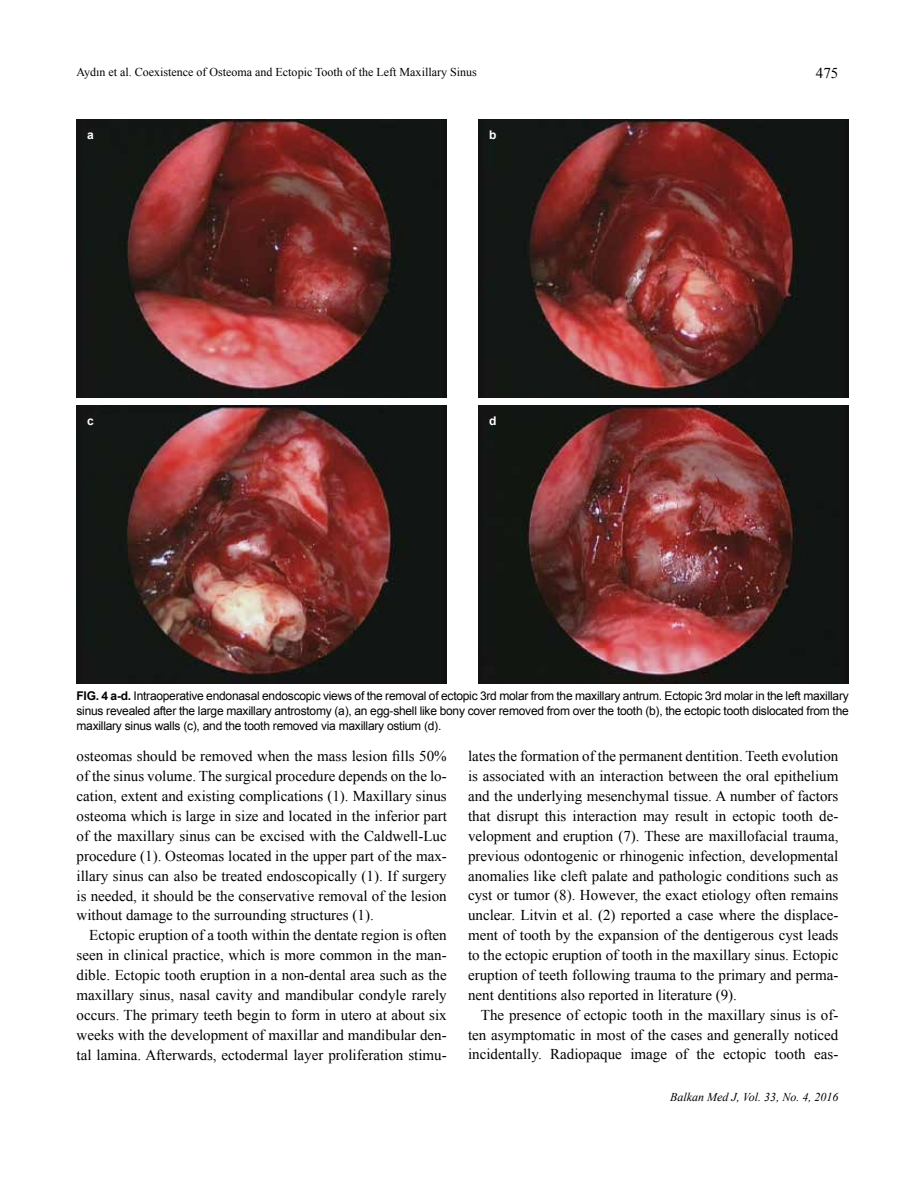
<style>
.page{position:relative;width:915px;height:1191px;background:#fff}
.page>*{position:absolute;margin:0;border:0;box-sizing:border-box;transform-origin:0 0}
.t1{font:15px/19.8px "Times New Roman";color:#000;text-align:justify}
.t2{font:12px/15px "Arial";letter-spacing:-.02em;color:#000;text-align:justify}
.t3{font:12px "Times New Roman";color:#000}
.t4{font:italic 12px "Times New Roman";color:#000}
.t5{font:700 12px "Arial";color:#fff}
.s1{font-weight:700}
</style>
<div class="page">
<img style="left:478px;top:119px;width:370px;height:278px">
<img style="left:478px;top:405px;width:370px;height:278px">
<img style="left:76px;top:119px;width:370px;height:278px">
<img style="left:76px;top:405px;width:370px;height:278px">
<p class="t3" style="left:77px;top:64px;width:401px">Aydın et al. Coexistence of Osteoma and Ectopic Tooth of the Left Maxillary Sinus</p>
<p class="t1" style="left:815px;top:63px;width:24px">475</p>
<p class="t5" style="left:87px;top:127px;width:8px">a</p>
<p class="t5" style="left:489px;top:127px;width:9px">b</p>
<p class="t5" style="left:87px;top:413px;width:8px">c</p>
<p class="t5" style="left:489px;top:413px;width:9px">d</p>
<p class="t2" style="left:76px;top:688px;width:773px"><span class="s1">FIG. 4 a-d.</span> Intraoperative endonasal endoscopic views of the removal of ectopic 3rd molar from the maxillary antrum. Ectopic 3rd molar in the left maxillary sinus revealed after the large maxillary antrostomy (a), an egg-shell like bony cover removed from over the tooth (b), the ectopic tooth dislocated from the maxillary sinus walls (c), and the tooth removed via maxillary ostium (d).</p>
<p class="t1" style="left:76px;top:746px;width:371px">osteomas should be removed when the mass lesion fills 50% of the sinus volume. The surgical procedure depends on the lo&shy;cation, extent and existing complications (1). Maxillary sinus osteoma which is large in size and located in the inferior part of the maxillary sinus can be excised with the Caldwell-Luc procedure (1). Osteomas located in the upper part of the max&shy;illary sinus can also be treated endoscopically (1). If surgery is needed, it should be the conservative removal of the lesion without damage to the surrounding structures (1).</p>
<p class="t1" style="left:76px;top:925px;width:371px;text-indent:13px">Ectopic eruption of a tooth within the dentate region is often seen in clinical practice, which is more common in the man&shy;dible. Ectopic tooth eruption in a non-dental area such as the maxillary sinus, nasal cavity and mandibular condyle rarely occurs. The primary teeth begin to form in utero at about six weeks with the development of maxillar and mandibular den&shy;tal lamina. Afterwards, ectodermal layer proliferation stimu-</p>
<p class="t1" style="left:468px;top:746px;width:372px">lates the formation of the permanent dentition. Teeth evolution is associated with an interaction between the oral epithelium and the underlying mesenchymal tissue. A number of factors that disrupt this interaction may result in ectopic tooth de&shy;velopment and eruption (7). These are maxillofacial trauma, previous odontogenic or rhinogenic infection, developmental anomalies like cleft palate and pathologic conditions such as cyst or tumor (8). However, the exact etiology often remains unclear. Litvin et al. (2) reported a case where the displace&shy;ment of tooth by the expansion of the dentigerous cyst leads to the ectopic eruption of tooth in the maxillary sinus. Ectopic eruption of teeth following trauma to the primary and perma&shy;nent dentitions also reported in literature (9).</p>
<p class="t1" style="left:468px;top:1004px;width:371px;text-indent:13px">The presence of ectopic tooth in the maxillary sinus is of&shy;ten asymptomatic in most of the cases and generally noticed incidentally. Radiopaque image of the ectopic tooth eas-</p>
<p class="t4" style="left:670px;top:1088px;width:169px">Balkan Med J, Vol. 33, No. 4, 2016</p>
</div>
